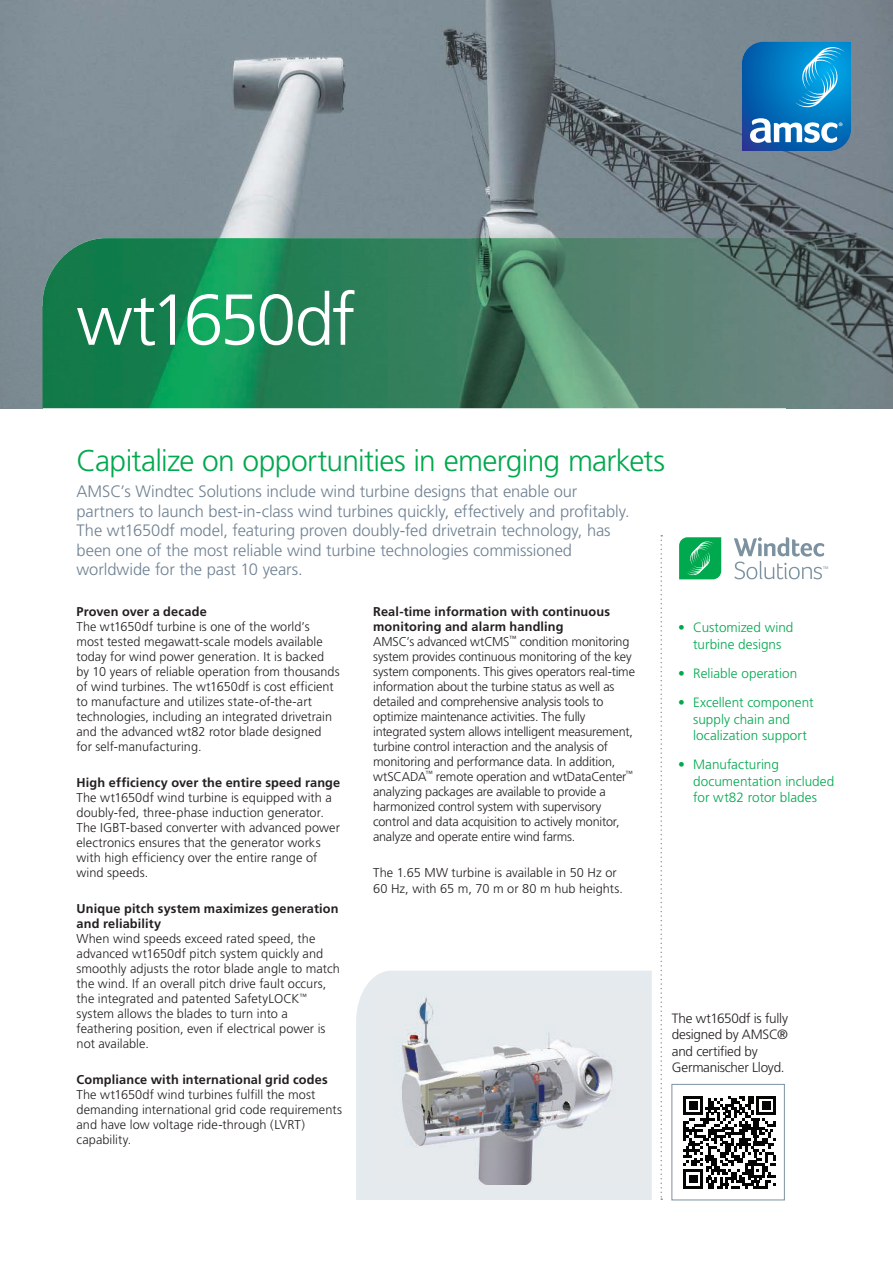
<style>
.page{position:relative;width:893px;height:1263px;background:#fff}
.page>*{position:absolute;margin:0;border:0;box-sizing:border-box;transform-origin:0 0}
.t1{font:300 72px "Frutiger";letter-spacing:-.04em;color:#fff}
.t2{font:300 30px "Frutiger";letter-spacing:-.025em;color:#00a84e}
.t3{font:300 16.5px/19.5px "Frutiger";letter-spacing:-.005em;color:#6f8192}
.t4{font:300 13.5px/16.5px "Frutiger";letter-spacing:.005em;color:#00a84e}
.t5{font:300 13.5px/16.5px "Frutiger";letter-spacing:-.015em;color:#231f20}
.t6{font:300 12.75px/15px "Frutiger";color:#231f20}
.t7{font:700 12.75px/15px "Frutiger";letter-spacing:.01em;color:#231f20}
.t8{font:10.95px "Myriad Pro";color:#fff}
.t9{font:4.05px "Myriad Pro";color:#7c92a0}
.s1{font-weight:700}
</style>
<div class="page">
<svg style="left:660px;top:535px;width:2px;height:665px"></svg>
<img style="left:0;top:0;width:472px;height:255px">
<img style="left:472px;top:0;width:421px;height:238px">
<div style="left:0;top:306px;width:43px;height:102px;background:#7c8a92"></div>
<img style="left:43px;top:238px;width:850px;height:170px">
<svg style="left:683px;top:1096px;width:93px;height:93px"></svg>
<hr style="left:756px;top:1096px;width:20px;height:2px;background:#040503">
<div style="left:356px;top:971px;width:296px;height:229px;background:#e4eaed"></div>
<img style="left:371px;top:991px;width:280px;height:194px">
<svg style="left:679px;top:537px;width:42px;height:42px"></svg>
<svg style="left:734px;top:537px;width:90px;height:42px"></svg>
<svg style="left:742px;top:42px;width:109px;height:109px"></svg>
<h1 class="t1" style="left:77px;top:290px;width:281px">wt1650df</h1>
<h2 class="t2" style="left:77px;top:448px;width:590px">Capitalize on opportunities in emerging markets</h2>
<p class="t3" style="left:77px;top:483px;width:555px">AMSC’s Windtec Solutions include wind turbine designs that enable our partners to launch best-in-class wind turbines quickly, effectively and profitably.<br>The wt1650df model, featuring proven doubly-fed drivetrain technology, has been one of the most reliable wind turbine technologies commissioned worldwide for the past 10 years.</p>
<p class="t8" style="left:839px;top:120px;width:6px">®</p>
<p class="t9" style="left:823px;top:565px;width:7px">TM</p>
<p class="t7" style="left:77px;top:604px;width:135px">proven฀over฀a฀decade฀</p>
<p class="t6" style="left:77px;top:619px;width:265px">The wt1650df turbine is one of the world’s most tested megawatt-scale models available today for wind power generation. It is backed by 10 years of reliable operation from thousands of wind turbines. The wt1650df is cost efficient to manufacture and utilizes state-of-the-art technologies, including an integrated drivetrain and the advanced wt82 rotor blade designed for self-manufacturing.</p>
<p class="t7" style="left:77px;top:775px;width:269px">High฀efficiency฀over฀the฀entire฀speed฀range฀</p>
<p class="t6" style="left:77px;top:791px;width:265px">The wt1650df wind turbine is equipped with a doubly-fed, three-phase induction generator.<br>The IGBT-based converter with advanced power electronics ensures that the generator works with high efficiency over the entire range of wind speeds.</p>
<p class="t7" style="left:77px;top:901px;width:267px">unique฀pitch฀system฀maximizes฀generation฀ and฀reliability</p>
<p class="t6" style="left:77px;top:932px;width:265px">When wind speeds exceed rated speed, the advanced wt1650df pitch system quickly and smoothly adjusts the rotor blade angle to match the wind. If an overall pitch drive fault occurs, the integrated and patented SafetyLOCK<sup>™ </sup>system allows the blades to turn into a feathering position, even if electrical power is not available.</p>
<p class="t7" style="left:77px;top:1072px;width:253px">Compliance฀with฀international฀grid฀codes</p>
<p class="t6" style="left:77px;top:1088px;width:267px">The wt1650df wind turbines fulfill the most demanding international grid code requirements and have low voltage ride-through (LVRT) capability.</p>
<p class="t6" style="left:373px;top:604px;width:263px"><span class="s1">real-time฀information฀with฀continuous฀ monitoring฀and฀alarm฀handling<br></span>AMSC’s advanced wtCMS<sup>™</sup> condition monitoring system provides continuous monitoring of the key system components. This gives operators real-time information about the turbine status as well as detailed and comprehensive analysis tools to optimize maintenance activities. The fully integrated system allows intelligent measurement, turbine control interaction and the analysis of monitoring and performance data. In addition, wtSCADA<sup>™</sup> remote operation and wtDataCenter<sup>™ </sup>analyzing packages are available to provide a harmonized control system with supervisory control and data acquisition to actively monitor, analyze and operate entire wind farms.</p>
<p class="t6" style="left:373px;top:865px;width:251px;line-height:16.5px">The 1.65 MW turbine is available in 50 Hz or<br>60 Hz, with 65 m, 70 m or 80 m hub heights.</p>
<p class="t4" style="left:678px;top:620px;width:117px;text-align:center"><span class="s1">•฀</span> Customized wind turbine designs</p>
<p class="t4" style="left:678px;top:666px;width:121px"><span class="s1">•฀</span> Reliable operation</p>
<p class="t4" style="left:693px;top:695px;width:122px;text-indent:-15px"><span class="s1">•฀</span> Excellent component supply chain and localization support</p>
<p class="t4" style="left:693px;top:757px;width:143px;text-indent:-15px"><span class="s1">•฀</span> Manufacturing documentation included for wt82 rotor blades</p>
<p class="t5" style="left:672px;top:1011px;width:118px">The wt1650df is fully designed by AMSC® and certified by<br>Germanischer Lloyd.</p>
</div>
